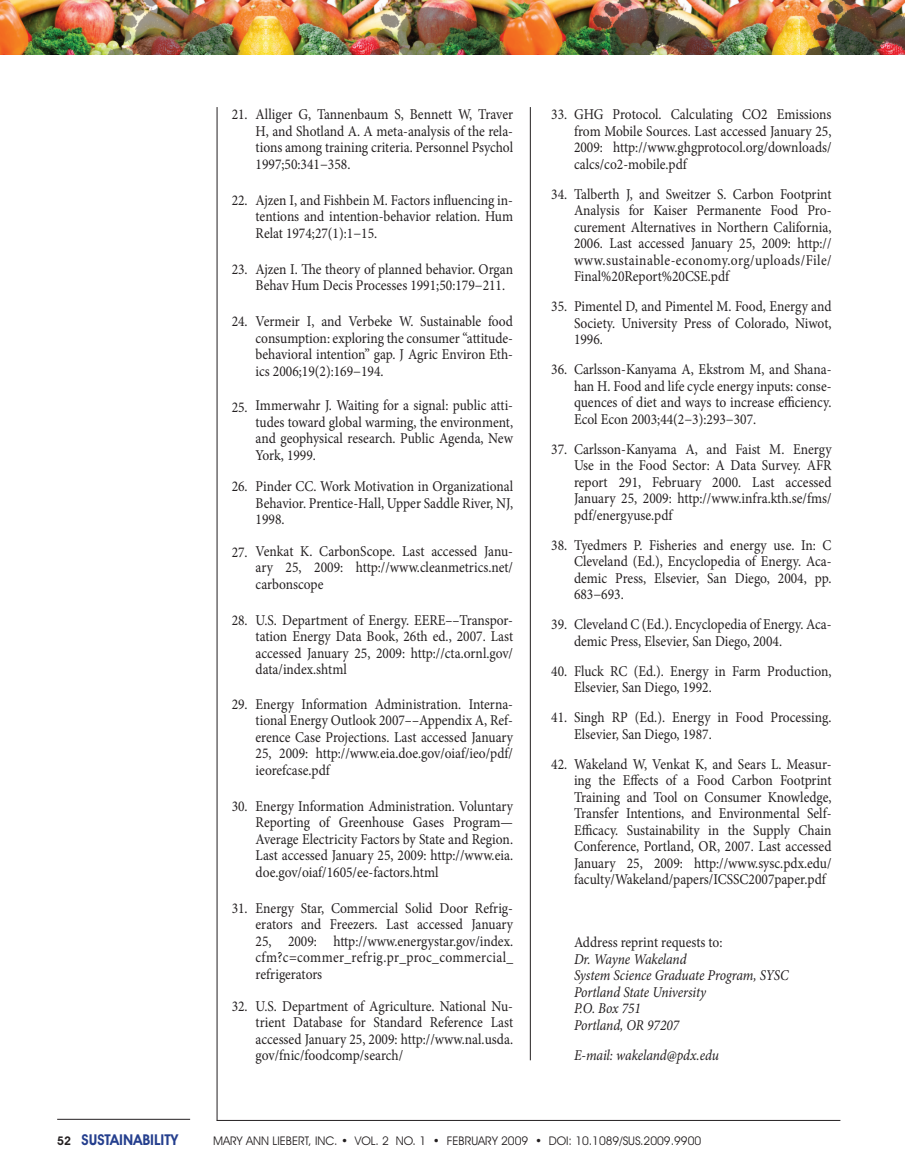
<style>
.page{position:relative;width:905px;height:1175px;background:#fff}
.page>*{position:absolute;margin:0;border:0;box-sizing:border-box;transform-origin:0 0}
.t1{font:15px/16.5px "Minion Pro";color:#231f20;text-align:justify;scale:.9 1}
.t2{font:italic 15px/16.5px "Minion Pro";letter-spacing:-.005em;color:#231f20;scale:.9 1}
.t3{font:600 15px "Avant Garde IT Cby BT";color:#253f8e}
.t4{font:12px "Avant Garde IT Cby BT";color:#231f20}
.s1{font-size:12px;color:#231f20}
</style>
<div class="page">
<hr style="left:530px;top:107px;width:1px;height:953px;background:#231f20">
<hr style="left:217px;top:107px;width:1px;height:1014px;background:#231f20">
<hr style="left:217px;top:1120px;width:623px;height:1px;background:#231f20">
<hr style="left:57px;top:1119px;width:133px;height:1px;background:#231f20">
<img style="left:0;top:0;width:905px;height:54px">
<p class="t1" style="left:232px;top:106px;width:19px">21.</p>
<p class="t1" style="left:232px;top:192px;width:19px">22.</p>
<p class="t1" style="left:232px;top:261px;width:19px">23.</p>
<p class="t1" style="left:232px;top:313px;width:19px">24.</p>
<p class="t1" style="left:232px;top:399px;width:19px">25.</p>
<p class="t1" style="left:232px;top:478px;width:19px">26.</p>
<p class="t1" style="left:232px;top:544px;width:19px">27.</p>
<p class="t1" style="left:232px;top:612px;width:19px">28.</p>
<p class="t1" style="left:232px;top:696px;width:19px">29.</p>
<p class="t1" style="left:232px;top:798px;width:19px">30.</p>
<p class="t1" style="left:232px;top:900px;width:19px">31.</p>
<p class="t1" style="left:232px;top:998px;width:19px">32.</p>
<p class="t1" style="left:256px;top:106px;width:288px">Alliger G, Tannenbaum S, Bennett W, Traver H, and Shotland A. A meta-analysis of the rela&shy;tions among training criteria. Personnel Psychol 1997;50:341−358.</p>
<p class="t1" style="left:256px;top:192px;width:288px">Ajzen I, and Fishbein M. Factors influencing in&shy;tentions and intention-behavior relation. Hum Relat 1974;27(1):1−15.</p>
<p class="t1" style="left:256px;top:261px;width:288px">Ajzen I. The theory of planned behavior. Organ<br>Behav Hum Decis Processes 1991;50:179−211.</p>
<p class="t1" style="left:256px;top:313px;width:288px">Vermeir I, and Verbeke W. Sustainable food consumption: exploring the consumer “attitude&shy;behavioral intention” gap. J Agric Environ Eth&shy;ics 2006;19(2):169−194.</p>
<p class="t1" style="left:256px;top:397px;width:288px">Immerwahr J. Waiting for a signal: public atti&shy;tudes toward global warming, the environment, and geophysical research. Public Agenda, New York, 1999.</p>
<p class="t1" style="left:256px;top:478px;width:288px">Pinder CC. Work Motivation in Organizational Behavior. Prentice-Hall, Upper Saddle River, NJ, 1998.</p>
<p class="t1" style="left:256px;top:543px;width:288px">Venkat K. CarbonScope. Last accessed Janu&shy;ary 25, 2009: http://www.cleanmetrics.net/ carbonscope</p>
<p class="t1" style="left:256px;top:612px;width:288px">U.S. Department of Energy. EERE––Transpor&shy;tation Energy Data Book, 26th ed., 2007. Last accessed January 25, 2009: http://cta.ornl.gov/ data/index.shtml</p>
<p class="t1" style="left:256px;top:696px;width:288px">Energy Information Administration. Interna&shy;tional Energy Outlook 2007––Appendix A, Ref&shy;erence Case Projections. Last accessed January 25, 2009: http://www.eia.doe.gov/oiaf/ieo/pdf/ ieorefcase.pdf</p>
<p class="t1" style="left:256px;top:798px;width:288px">Energy Information Administration. Voluntary Reporting of Greenhouse Gases Program— Average Electricity Factors by State and Region.<br>Last accessed January 25, 2009: http://www.eia. doe.gov/oiaf/1605/ee-factors.html</p>
<p class="t1" style="left:256px;top:900px;width:288px">Energy Star, Commercial Solid Door Refrig&shy;erators and Freezers. Last accessed January 25, 2009: http://www.energystar.gov/index. cfm?c=commer_refrig.pr_proc_commercial_ refrigerators</p>
<p class="t1" style="left:256px;top:998px;width:288px">U.S. Department of Agriculture. National Nu&shy;trient Database for Standard Reference Last accessed January 25, 2009: http://www.nal.usda. gov/fnic/foodcomp/search/</p>
<p class="t1" style="left:574px;top:106px;width:288px;text-indent:-23px">33. GHG Protocol. Calculating CO2 Emissions from Mobile Sources. Last accessed January 25, 2009: http://www.ghgprotocol.org/downloads/ calcs/co2-mobile.pdf</p>
<p class="t1" style="left:574px;top:186px;width:288px;text-indent:-23px">34. Talberth J, and Sweitzer S. Carbon Footprint Analysis for Kaiser Permanente Food Pro&shy;curement Alternatives in Northern California, 2006. Last accessed January 25, 2009: http:// www.sustainable-economy.org/uploads/File/ Final%20Report%20CSE.pdf</p>
<p class="t1" style="left:574px;top:298px;width:288px;text-indent:-23px">35. Pimentel D, and Pimentel M. Food, Energy and Society. University Press of Colorado, Niwot, 1996.</p>
<p class="t1" style="left:574px;top:361px;width:288px;text-indent:-23px">36. Carlsson-Kanyama A, Ekstrom M, and Shana&shy;han H. Food and life cycle energy inputs: conse&shy;quences of diet and ways to increase efficiency.<br>Ecol Econ 2003;44(2−3):293−307.</p>
<p class="t1" style="left:574px;top:441px;width:288px;text-indent:-23px">37. Carlsson-Kanyama A, and Faist M. Energy Use in the Food Sector: A Data Survey. AFR report 291, February 2000. Last accessed January 25, 2009: http://www.infra.kth.se/fms/ pdf/energyuse.pdf</p>
<p class="t1" style="left:574px;top:537px;width:288px;text-indent:-23px">38. Tyedmers P. Fisheries and energy use. In: C Cleveland (Ed.), Encyclopedia of Energy. Aca&shy;demic Press, Elsevier, San Diego, 2004, pp.<br>683−693.</p>
<p class="t1" style="left:574px;top:616px;width:288px;text-indent:-23px">39. Cleveland C (Ed.). Encyclopedia of Energy. Aca&shy;demic Press, Elsevier, San Diego, 2004.</p>
<p class="t1" style="left:574px;top:663px;width:288px;text-indent:-23px">40. Fluck RC (Ed.). Energy in Farm Production,<br>Elsevier, San Diego, 1992.</p>
<p class="t1" style="left:574px;top:709px;width:288px;text-indent:-23px">41. Singh RP (Ed.). Energy in Food Processing.<br>Elsevier, San Diego, 1987.</p>
<p class="t1" style="left:574px;top:756px;width:288px;text-indent:-23px">42. Wakeland W, Venkat K, and Sears L. Measur&shy;ing the Effects of a Food Carbon Footprint Training and Tool on Consumer Knowledge, Transfer Intentions, and Environmental Self-Efficacy. Sustainability in the Supply Chain Conference, Portland, OR, 2007. Last accessed January 25, 2009: http://www.sysc.pdx.edu/ faculty/Wakeland/papers/ICSSC2007paper.pdf</p>
<p class="t1" style="left:574px;top:934px;width:167px">Address reprint requests to:</p>
<p class="t2" style="left:574px;top:951px;width:240px">Dr. Wayne Wakeland<br>System Science Graduate Program, SYSC<br>Portland State University<br>P.O. Box 751<br>Portland, OR 97207</p>
<p class="t2" style="left:574px;top:1047px;width:162px">E-mail: wakeland@pdx.edu</p>
<p class="t3" style="left:57px;top:1130px;width:123px"><span class="s1">52</span> SUSTAINABILITY</p>
<p class="t4" style="left:213px;top:1133px;width:490px">MARY ANN LIEBERT, INC. • VOL. 2 NO. 1 • FEBRUARY 2009 • DOI: 10.1089/SUS.2009.9900</p>
</div>
